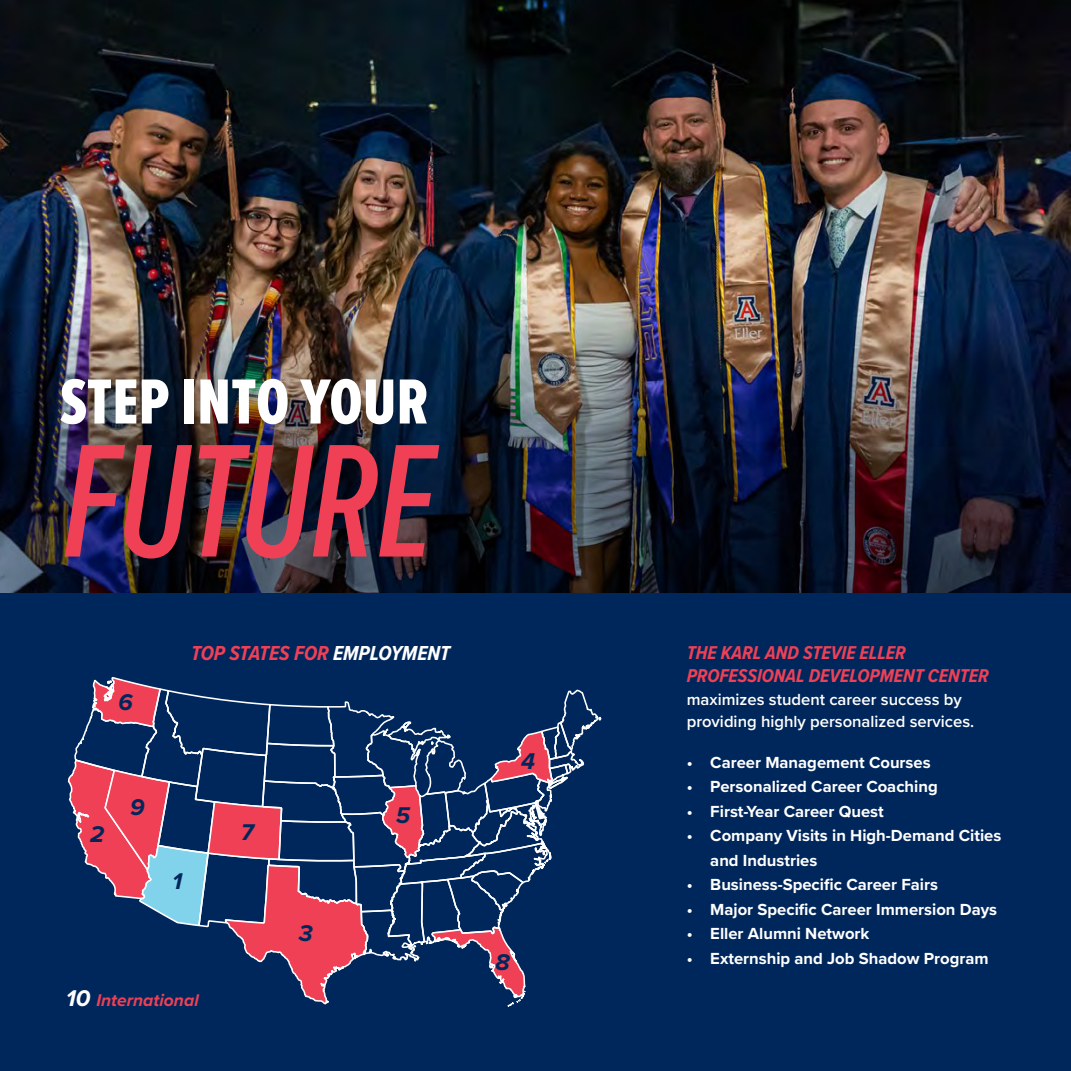
<style>
.page{position:relative;width:1071px;height:1071px;background:#fff}
.page>*{position:absolute;margin:0;border:0;box-sizing:border-box;transform-origin:0 0}
.t1{font:italic 500 167.12px "Proxima Nova Ex Cn";letter-spacing:-.025em;color:#ef4056}
.t2{font:65.98px "Proxima Nova Ex Cn Extrabld";letter-spacing:.005em;color:#fff}
.t3{font:italic 700 23.62px "Proxima Nova";color:#00275b}
.t4{font:italic 700 21px "Proxima Nova Cond";color:#ef4056}
.t5{font:italic 700 19.25px/22.8px "Proxima Nova Cond";color:#ef4056}
.t6{font:italic 700 17.5px "Proxima Nova";color:#ef4056}
.t7{font:700 16.62px/24.5px "Proxima Nova";color:#fff}
.t8{font:600 16.62px/22.8px "Proxima Nova";color:#fff}
.s1{color:#fff}
.s2{font-size:23.62px;color:#fff}
</style>
<div class="page">
<img style="left:0;top:0;width:1071px;height:307px">
<div style="left:0;top:593px;width:1071px;height:478px;background:#00275b"></div>
<hr style="left:1070px;top:0;width:1px;height:270px;background:#9eabae">
<svg style="left:67px;top:677px;width:535px;height:330px"></svg>
<img style="left:0;top:307px;width:1071px;height:286px">
<h2 class="t2" style="left:60px;top:354px;width:370px">STEP INTO YOUR</h2>
<h1 class="t1" style="left:64px;top:380px;width:376px">FUTURE</h1>
<h3 class="t3" style="left:119px;top:685px;width:16px">6</h3>
<p class="t4" style="left:191px;top:638px;width:261px">TOP STATES FOR <span class="s1">EMPLOYMENT</span></p>
<h3 class="t3" style="left:90px;top:817px;width:16px">2</h3>
<h3 class="t3" style="left:130px;top:790px;width:16px">9</h3>
<h3 class="t3" style="left:172px;top:863px;width:11px">1</h3>
<h3 class="t3" style="left:241px;top:815px;width:14px">7</h3>
<h3 class="t3" style="left:299px;top:915px;width:15px">3</h3>
<h3 class="t3" style="left:396px;top:797px;width:16px">5</h3>
<p class="t6" style="left:66px;top:987px;width:134px"><span class="s2">10</span> International</p>
<h3 class="t3" style="left:521px;top:743px;width:16px">4</h3>
<h3 class="t3" style="left:496px;top:944px;width:16px">8</h3>
<p class="t5" style="left:687px;top:641px;width:303px">THE KARL AND STEVIE ELLER<br>PROFESSIONAL DEVELOPMENT CENTER</p>
<p class="t8" style="left:687px;top:687px;width:289px">maximizes student career success by providing highly personalized services.</p>
<p class="t7" style="left:687px;top:749px;width:245px">• Career Management Courses</p>
<p class="t7" style="left:687px;top:774px;width:253px">• Personalized Career Coaching</p>
<p class="t7" style="left:687px;top:798px;width:199px">• First-Year Career Quest</p>
<p class="t7" style="left:710px;top:823px;width:293px;text-indent:-24px">• Company Visits in High-Demand Cities and Industries</p>
<p class="t7" style="left:687px;top:872px;width:253px">• Business-Specific Career Fairs</p>
<p class="t7" style="left:687px;top:896px;width:312px">• Major Specific Career Immersion Days</p>
<p class="t7" style="left:687px;top:921px;width:184px">• Eller Alumni Network</p>
<p class="t7" style="left:687px;top:945px;width:303px">• Externship and Job Shadow Program</p>
</div>
